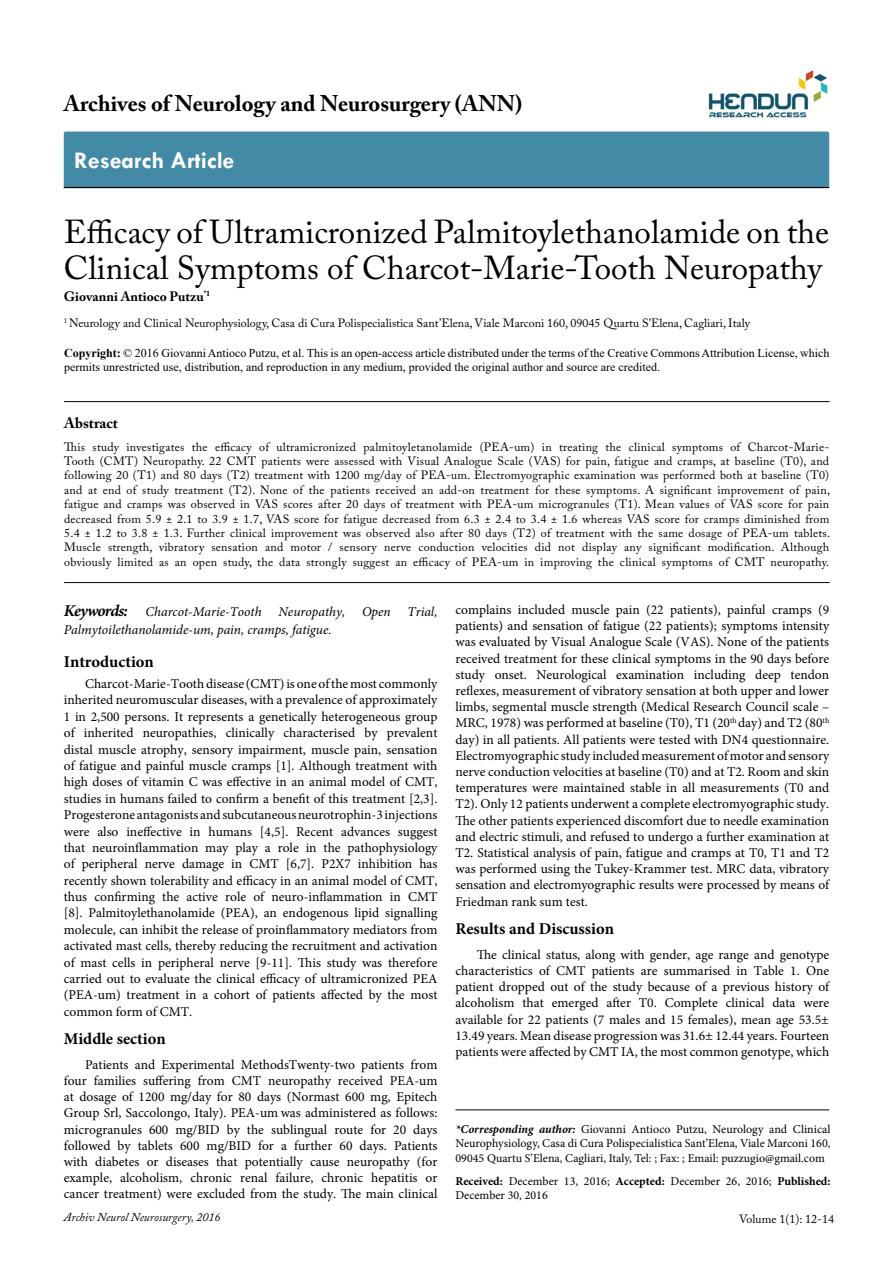
<style>
.page{position:relative;width:893px;height:1263px;background:#fff}
.page>*{position:absolute;margin:0;border:0;box-sizing:border-box;transform-origin:0 0}
.t1{font:33px/36.3px "Adobe Caslon Pro";color:#000}
.t2{font:700 24px "Tw Cen";color:#fff}
.t3{font:700 22.5px "Adobe Caslon Pro";color:#000}
.t4{font:700 16.5px "Minion Pro";color:#000}
.t5{font:700 15px "Adobe Caslon Pro";color:#000}
.t6{font:13.5px/16.2px "Minion Pro";color:#000;text-align:justify}
.t7{font:italic 13.5px/18px "Minion Pro";color:#000}
.t8{font:700 13.5px "Adobe Caslon Pro";color:#000}
.t9{font:12px/14.4px "Adobe Caslon Pro";color:#000;text-align:justify}
.t10{font:12px/14.4px "Minion Pro";color:#000;text-align:justify}
.t11{font:12px/14.4px "Times New Roman";color:#000}
.t12{font:italic 12px "Adobe Caslon Pro";color:#000}
.s1{font-weight:700}
.s2{font-weight:700;font-size:16.5px}
.s3{font-weight:700;font-style:italic}
</style>
<div class="page">
<div style="left:64px;top:132px;width:765px;height:55px;background:#428aa6"></div>
<hr style="left:64px;top:187px;width:765px;height:1px;background:#000">
<img style="left:708px;top:70px;width:120px;height:48px">
<hr style="left:455px;top:1110px;width:374px;height:1px;background:#000">
<hr style="left:64px;top:401px;width:765px;height:1px;background:#000">
<hr style="left:64px;top:582px;width:765px;height:1px;background:#000">
<h3 class="t3" style="left:64px;top:90px;width:460px">Archives of Neurology and Neurosurgery (ANN)</h3>
<h2 class="t2" style="left:74px;top:146px;width:162px">Research Article</h2>
<h1 class="t1" style="left:64px;top:213px;width:767px">Efficacy of Ultramicronized Palmitoylethanolamide on the<br>Clinical Symptoms of Charcot-Marie-Tooth Neuropathy</h1>
<p class="t8" style="left:64px;top:288px;width:148px">Giovanni Antioco Putzu<sup>*1</sup></p>
<p class="t9" style="left:64px;top:316px;width:688px"><sup>1</sup> Neurology and Clinical Neurophysiology, Casa di Cura Polispecialistica Sant’Elena, Viale Marconi 160, 09045 Quartu S’Elena, Cagliari, Italy</p>
<p class="t11" style="left:64px;top:345px;width:767px"><span class="s1">Copyright:</span> © 2016 Giovanni Antioco Putzu, et al. This is an open-access article distributed under the terms of the Creative Commons Attribution License, which permits unrestricted use, distribution, and reproduction in any medium, provided the original author and source are credited.</p>
<p class="t5" style="left:64px;top:414px;width:55px">Abstract</p>
<p class="t9" style="left:64px;top:439px;width:767px">This study investigates the efficacy of ultramicronized palmitoyletanolamide (PEA-um) in treating the clinical symptoms of Charcot-Marie-Tooth (CMT) Neuropathy. 22 CMT patients were assessed with Visual Analogue Scale (VAS) for pain, fatigue and cramps, at baseline (T0), and following 20 (T1) and 80 days (T2) treatment with 1200 mg/day of PEA-um. Electromyographic examination was performed both at baseline (T0) and at end of study treatment (T2). None of the patients received an add-on treatment for these symptoms. A significant improvement of pain, fatigue and cramps was observed in VAS scores after 20 days of treatment with PEA-um microgranules (T1). Mean values of VAS score for pain decreased from 5.9 ± 2.1 to 3.9 ± 1.7, VAS score for fatigue decreased from 6.3 ± 2.4 to 3.4 ± 1.6 whereas VAS score for cramps diminished from 5.4 ± 1.2 to 3.8 ± 1.3. Further clinical improvement was observed also after 80 days (T2) of treatment with the same dosage of PEA-um tablets.<br>Muscle strength, vibratory sensation and motor / sensory nerve conduction velocities did not display any significant modification. Although obviously limited as an open study, the data strongly suggest an efficacy of PEA-um in improving the clinical symptoms of CMT neuropathy.</p>
<p class="t7" style="left:64px;top:603px;width:375px"><span class="s2">Keywords:</span> Charcot-Marie-Tooth Neuropathy, Open Trial,<br>Palmytoilethanolamide-um, pain, cramps, fatigue.</p>
<p class="t4" style="left:64px;top:651px;width:92px">Introduction</p>
<p class="t6" style="left:64px;top:676px;width:375px;text-indent:21px">Charcot-Marie-Tooth disease (CMT) is one of the most commonly inherited neuromuscular diseases, with a prevalence of approximately 1 in 2,500 persons. It represents a genetically heterogeneous group of inherited neuropathies, clinically characterised by prevalent distal muscle atrophy, sensory impairment, muscle pain, sensation of fatigue and painful muscle cramps [1]. Although treatment with high doses of vitamin C was effective in an animal model of CMT, studies in humans failed to confirm a benefit of this treatment [2,3].<br>Progesterone antagonists and subcutaneous neurotrophin-3 injections were also ineffective in humans [4,5]. Recent advances suggest that neuroinflammation may play a role in the pathophysiology of peripheral nerve damage in CMT [6,7]. P2X7 inhibition has recently shown tolerability and efficacy in an animal model of CMT, thus confirming the active role of neuro-inflammation in CMT [8]. Palmitoylethanolamide (PEA), an endogenous lipid signalling molecule, can inhibit the release of proinflammatory mediators from activated mast cells, thereby reducing the recruitment and activation of mast cells in peripheral nerve [9-11]. This study was therefore carried out to evaluate the clinical efficacy of ultramicronized PEA (PEA-um) treatment in a cohort of patients affected by the most common form of CMT.</p>
<p class="t4" style="left:64px;top:1027px;width:103px">Middle section</p>
<p class="t6" style="left:64px;top:1056px;width:375px;text-indent:21px">Patients and Experimental MethodsTwenty-two patients from four families suffering from CMT neuropathy received PEA-um at dosage of 1200 mg/day for 80 days (Normast 600 mg, Epitech Group Srl, Saccolongo, Italy). PEA-um was administered as follows: microgranules 600 mg/BID by the sublingual route for 20 days followed by tablets 600 mg/BID for a further 60 days. Patients with diabetes or diseases that potentially cause neuropathy (for example, alcoholism, chronic renal failure, chronic hepatitis or cancer treatment) were excluded from the study. The main clinical</p>
<p class="t6" style="left:455px;top:602px;width:375px">complains included muscle pain (22 patients), painful cramps (9 patients) and sensation of fatigue (22 patients); symptoms intensity was evaluated by Visual Analogue Scale (VAS). None of the patients received treatment for these clinical symptoms in the 90 days before study onset. Neurological examination including deep tendon reflexes, measurement of vibratory sensation at both upper and lower limbs, segmental muscle strength (Medical Research Council scale – MRC, 1978) was performed at baseline (T0), T1 (20<sup>th</sup> day) and T2 (80<sup>th </sup>day) in all patients. All patients were tested with DN4 questionnaire.<br>Electromyographic study included measurement of motor and sensory nerve conduction velocities at baseline (T0) and at T2. Room and skin temperatures were maintained stable in all measurements (T0 and T2). Only 12 patients underwent a complete electromyographic study.<br>The other patients experienced discomfort due to needle examination and electric stimuli, and refused to undergo a further examination at T2. Statistical analysis of pain, fatigue and cramps at T0, T1 and T2 was performed using the Tukey-Krammer test. MRC data, vibratory sensation and electromyographic results were processed by means of Friedman rank sum test.</p>
<p class="t4" style="left:455px;top:917px;width:160px">Results and Discussion</p>
<p class="t6" style="left:455px;top:946px;width:375px;text-indent:21px">The clinical status, along with gender, age range and genotype characteristics of CMT patients are summarised in Table 1. One patient dropped out of the study because of a previous history of alcoholism that emerged after T0. Complete clinical data were available for 22 patients (7 males and 15 females), mean age 53.5± 13.49 years. Mean disease progression was 31.6± 12.44 years. Fourteen patients were affected by CMT IA, the most common genotype, which</p>
<p class="t10" style="left:455px;top:1122px;width:377px"><span class="s3">*Corresponding author:</span> Giovanni Antioco Putzu, Neurology and Clinical Neurophysiology, Casa di Cura Polispecialistica Sant’Elena, Viale Marconi 160, 09045 Quartu S’Elena, Cagliari, Italy, Tel: ; Fax: ; Email: puzzugio@gmail.com</p>
<p class="t10" style="left:455px;top:1174px;width:377px"><span class="s1">Received:</span> December 13, 2016; <span class="s1">Accepted:</span> December 26, 2016; <span class="s1">Published:<br></span>December 30, 2016</p>
<p class="t12" style="left:64px;top:1210px;width:158px">Archiv Neurol Neurosurgery, 2016</p>
<p class="t9" style="left:739px;top:1211px;width:96px">Volume 1(1): 12-14</p>
</div>
